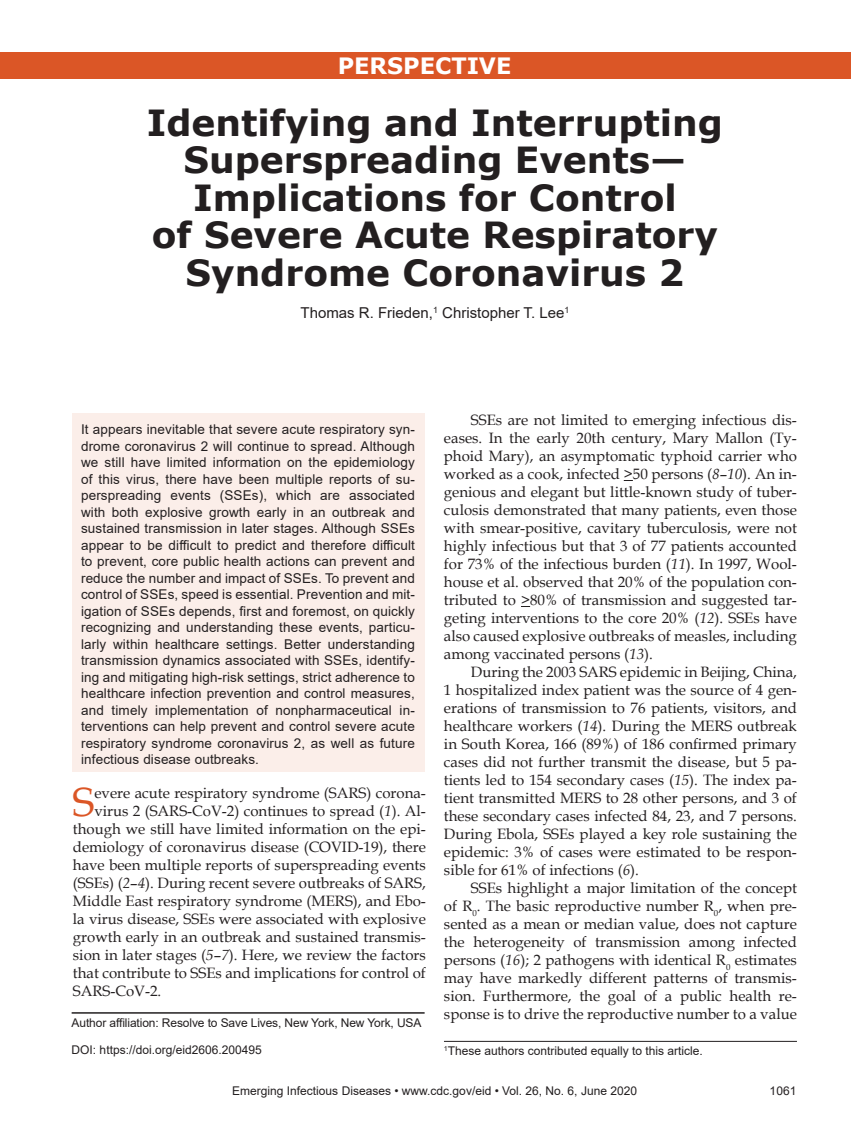
<style>
.page{position:relative;width:851px;height:1134px;background:#fff}
.page>*{position:absolute;margin:0;border:0;box-sizing:border-box;transform-origin:0 0}
.Drop_Cap{font:40.8px "Book Antiqua";color:#db5626}
.Article_Title{font:700 36px/37.5px "Verdana";color:#231f20;text-align:center}
.t1{font:700 22.5px "Verdana";color:#fff}
.Body_Text{font:15px/18px "Book Antiqua";color:#231f20;text-align:justify}
.Drop_Cap-2{font:15px "Book Antiqua";color:#231f20}
.Authors{font:15px "Arial";color:#231f20}
.Abstract{font:13.5px/16.5px "Arial";letter-spacing:.01em;color:#231f20;text-align:justify}
.Affiliations{font:12px "Arial";color:#231f20}
.Footnote{font:12px "Arial";color:#231f20}
.DOI{font:12px "Arial";color:#231f20}
.s1{font-style:italic}
</style>
<div class="page">
<div style="left:0;top:52px;width:850px;height:26px;background:#db5626"></div>
<div style="left:72px;top:414px;width:352px;height:358px;background:#fbeee9"></div>
<hr style="left:72px;top:1012px;width:352px;height:2px;background:#231f20">
<hr style="left:444px;top:1041px;width:353px;height:1px;background:#231f20">
<p class="t1" style="left:338px;top:49px;width:175px">PERSPECTIVE</p>
<p class="Article_Title" style="left:147px;top:103px;width:577px">Identifying and Interrupting<br>Superspreading Events—<br>Implications for Control<br>of Severe Acute Respiratory<br>Syndrome Coronavirus 2</p>
<p class="Authors" style="left:300px;top:303px;width:270px">Thomas R. Frieden,<sup>1</sup> Christopher T. Lee<sup>1</sup></p>
<p class="Abstract" style="left:81px;top:421px;width:335px">It appears inevitable that severe acute respiratory syn&shy;drome coronavirus 2 will continue to spread. Although we still have limited information on the epidemiology of this virus, there have been multiple reports of su&shy;perspreading events (SSEs), which are associated with both explosive growth early in an outbreak and sustained transmission in later stages. Although SSEs appear to be difficult to predict and therefore difficult to prevent, core public health actions can prevent and reduce the number and impact of SSEs. To prevent and control of SSEs, speed is essential. Prevention and mit&shy;igation of SSEs depends, first and foremost, on quickly recognizing and understanding these events, particu&shy;larly within healthcare settings. Better understanding transmission dynamics associated with SSEs, identify&shy;ing and mitigating high-risk settings, strict adherence to healthcare infection prevention and control measures, and timely implementation of nonpharmaceutical in&shy;terventions can help prevent and control severe acute respiratory syndrome coronavirus 2, as well as future infectious disease outbreaks.</p>
<p class="Drop_Cap" style="left:73px;top:774px;width:23px">S</p>
<p class="Drop_Cap-2" style="left:94px;top:783px;width:333px">evere acute respiratory syndrome (SARS) corona-</p>
<p class="Drop_Cap-2" style="left:94px;top:801px;width:333px">virus 2 (SARS-CoV-2) continues to spread (<span class="s1">1</span>). Al-</p>
<p class="Drop_Cap-2" style="left:73px;top:819px;width:354px">though we still have limited information on the epi-</p>
<p class="Drop_Cap-2" style="left:73px;top:837px;width:354px">demiology of coronavirus disease (COVID-19), there</p>
<p class="Drop_Cap-2" style="left:73px;top:855px;width:354px">have been multiple reports of superspreading events</p>
<p class="Drop_Cap-2" style="left:73px;top:873px;width:354px">(SSEs) (<span class="s1">2</span>–<span class="s1">4</span>). During recent severe outbreaks of SARS,</p>
<p class="Drop_Cap-2" style="left:73px;top:891px;width:354px">Middle East respiratory syndrome (MERS), and Ebo-</p>
<p class="Drop_Cap-2" style="left:73px;top:909px;width:354px">la virus disease, SSEs were associated with explosive</p>
<p class="Drop_Cap-2" style="left:73px;top:927px;width:354px">growth early in an outbreak and sustained transmis-</p>
<p class="Drop_Cap-2" style="left:73px;top:945px;width:354px">sion in later stages (<span class="s1">5</span>–<span class="s1">7</span>). Here, we review the factors</p>
<p class="Drop_Cap-2" style="left:73px;top:963px;width:354px">that contribute to SSEs and implications for control of</p>
<p class="Drop_Cap-2" style="left:73px;top:981px;width:90px">SARS-CoV-2.</p>
<p class="Affiliations" style="left:72px;top:1015px;width:351px">Author affiliation: Resolve to Save Lives, New York, New York, USA</p>
<p class="DOI" style="left:72px;top:1042px;width:192px">DOI: https://doi.org/eid2606.200495</p>
<p class="Body_Text" style="left:444px;top:410px;width:354px;text-indent:27px">SSEs are not limited to emerging infectious dis&shy;eases. In the early 20th century, Mary Mallon (Ty&shy;phoid Mary), an asymptomatic typhoid carrier who worked as a cook, infected &gt;50 persons (<span class="s1">8</span>–<span class="s1">10</span>). An in&shy;genious and elegant but little-known study of tuber&shy;culosis demonstrated that many patients, even those with smear-positive, cavitary tuberculosis, were not highly infectious but that 3 of 77 patients accounted for 73% of the infectious burden (<span class="s1">11</span>). In 1997, Wool&shy;house et al. observed that 20% of the population con&shy;tributed to &gt;80% of transmission and suggested tar&shy;geting interventions to the core 20% (<span class="s1">12</span>). SSEs have also caused explosive outbreaks of measles, including among vaccinated persons (<span class="s1">13</span>).</p>
<p class="Body_Text" style="left:444px;top:662px;width:354px;text-indent:27px">During the 2003 SARS epidemic in Beijing, China, 1 hospitalized index patient was the source of 4 gen&shy;erations of transmission to 76 patients, visitors, and healthcare workers (<span class="s1">14</span>). During the MERS outbreak in South Korea, 166 (89%) of 186 confirmed primary cases did not further transmit the disease, but 5 pa&shy;tients led to 154 secondary cases (<span class="s1">15</span>). The index pa&shy;tient transmitted MERS to 28 other persons, and 3 of these secondary cases infected 84, 23, and 7 persons.<br>During Ebola, SSEs played a key role sustaining the epidemic: 3% of cases were estimated to be respon&shy;sible for 61% of infections (<span class="s1">6</span>).</p>
<p class="Body_Text" style="left:444px;top:878px;width:354px;text-indent:27px">SSEs highlight a major limitation of the concept of R<sub>0</sub>. The basic reproductive number R<sub>0</sub>, when pre&shy;sented as a mean or median value, does not capture the heterogeneity of transmission among infected persons (<span class="s1">16</span>); 2 pathogens with identical R<sub>0</sub> estimates may have markedly different patterns of transmis&shy;sion. Furthermore, the goal of a public health re&shy;sponse is to drive the reproductive number to a value</p>
<p class="Footnote" style="left:444px;top:1043px;width:260px"><sup>1</sup>These authors contributed equally to this article.</p>
<p class="Affiliations" style="left:232px;top:1083px;width:406px">Emerging Infectious Diseases • www.cdc.gov/eid • Vol. 26, No. 6, June 2020</p>
<p class="Affiliations" style="left:769px;top:1083px;width:28px">1061</p>
</div>
